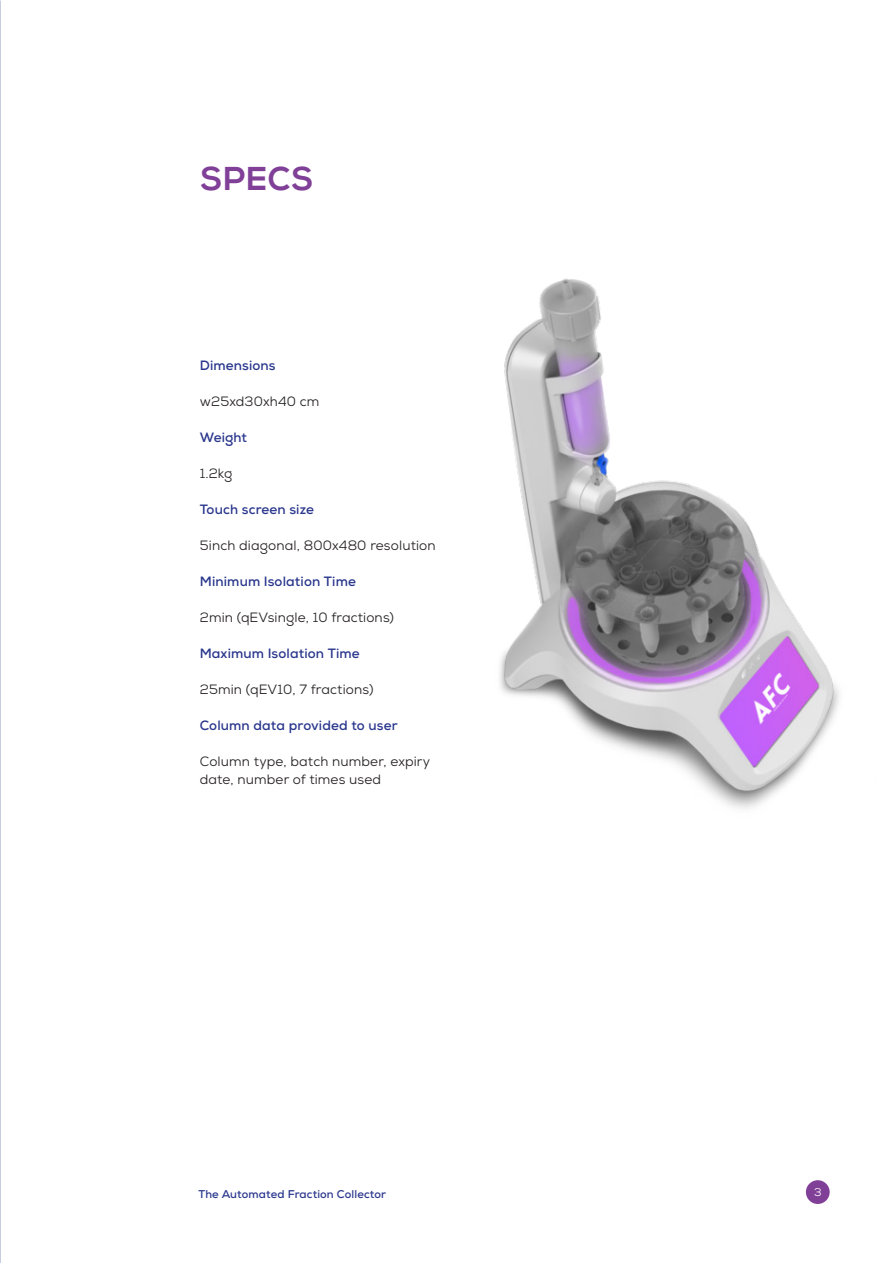
<style>
.page{position:relative;width:893px;height:1263px;background:#fff}
.page>*{position:absolute;margin:0;border:0;box-sizing:border-box;transform-origin:0 0}
.chapter_title{font:800 33px "Nexa";letter-spacing:.01em;color:#804098}
.body{font:13.5px/18px "Nexa";letter-spacing:.01em;color:#231f20}
.sub_head{font:700 13.5px "Nexa";letter-spacing:.01em;color:#2a378d}
.t1{font:700 11.25px "Nexa";letter-spacing:.01em;color:#2a378d}
.t2{font:11.25px "Nexa";color:#fff}
</style>
<div class="page">
<hr style="left:0;top:0;width:1px;height:1263px;background:#cacde2">
<img style="left:499px;top:278px;width:340px;height:531px">
<div style="left:806px;top:1180px;width:24px;height:24px;background:#804098;border-radius:50%"></div>
<p class="chapter_title" style="left:200px;top:158px;width:115px">SPECS</p>
<p class="sub_head" style="left:200px;top:356px;width:77px">Dimensions</p>
<p class="body" style="left:200px;top:392px;width:121px">w25xd30xh40 cm</p>
<p class="sub_head" style="left:200px;top:428px;width:49px">Weight</p>
<p class="body" style="left:200px;top:464px;width:34px">1.2kg</p>
<p class="sub_head" style="left:200px;top:500px;width:116px">Touch screen size</p>
<p class="body" style="left:200px;top:536px;width:237px">5inch diagonal, 800x480 resolution</p>
<p class="sub_head" style="left:200px;top:572px;width:158px">Minimum Isolation Time</p>
<p class="body" style="left:200px;top:608px;width:196px">2min (qEVsingle, 10 fractions)</p>
<p class="sub_head" style="left:200px;top:644px;width:161px">Maximum Isolation Time</p>
<p class="body" style="left:200px;top:680px;width:175px">25min (qEV10, 7 fractions)</p>
<p class="sub_head" style="left:200px;top:716px;width:199px">Column data provided to user</p>
<p class="body" style="left:200px;top:752px;width:232px">Column type, batch number, expiry date, number of times used</p>
<p class="t1" style="left:198px;top:1187px;width:189px">The Automated Fraction Collector</p>
<p class="t2" style="left:814px;top:1185px;width:9px">3</p>
</div>
